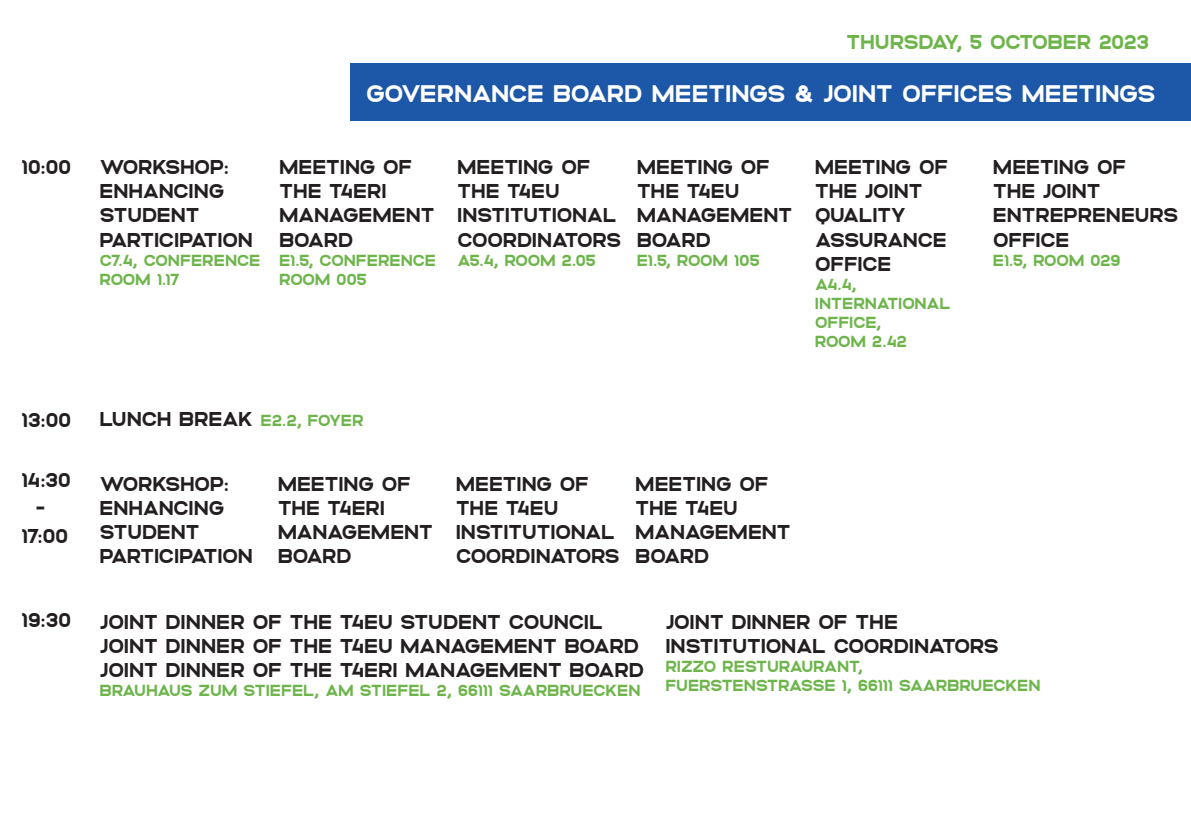
<style>
.page{position:relative;width:1191px;height:840px;background:#fff}
.page>*{position:absolute;margin:0;border:0;box-sizing:border-box;transform-origin:0 0}
.t1{font:24px "Altero";letter-spacing:-.03em;color:#fff}
.t2{font:20px/24px "Altero";letter-spacing:-.02em;color:#231f20}
.t3{font:20px "Altero";letter-spacing:-.04em;color:#6db54b}
.t4{font:16px/19.2px "Altero";letter-spacing:-.03em;color:#6db54b}
.s1{font-size:16px;color:#6db54b}
</style>
<div class="page">
<div style="left:350px;top:63px;width:841px;height:58px;background:#1d57a7"></div>
<p class="t3" style="left:846px;top:28px;width:305px">THURSDAY, 5 OCTOBER 2023</p>
<p class="t1" style="left:366px;top:76px;width:791px">GOVERNANCE BOARD MEETINGS &amp; JOINT OFFICES MEETINGS</p>
<p class="t2" style="left:21px;top:154px;width:52px">10:00</p>
<p class="t2" style="left:100px;top:154px;width:155px">WORKSHOP:<br>ENHANCING<br>STUDENT<br>PARTICIPATION</p>
<p class="t4" style="left:100px;top:249px;width:162px">C7.4, CONFERENCE<br>ROOM 1.17</p>
<p class="t2" style="left:279px;top:154px;width:157px">MEETING OF<br>THE T4ERI<br>MANAGEMENT<br>BOARD</p>
<p class="t4" style="left:279px;top:249px;width:158px">E1.5, CONFERENCE<br>ROOM 005</p>
<p class="t2" style="left:457px;top:154px;width:166px">MEETING OF<br>THE T4EU<br>INSTITUTIONAL<br>COORDINATORS</p>
<p class="t4" style="left:457px;top:249px;width:140px">A5.4, ROOM 2.05</p>
<p class="t2" style="left:637px;top:154px;width:157px">MEETING OF<br>THE T4EU<br>MANAGEMENT<br>BOARD</p>
<p class="t4" style="left:637px;top:249px;width:125px">E1.5, ROOM 105</p>
<p class="t2" style="left:815px;top:154px;width:135px">MEETING OF<br>THE JOINT<br>QUALITY<br>ASSURANCE<br>OFFICE</p>
<p class="t4" style="left:815px;top:273px;width:137px">A4.4,<br>INTERNATIONAL<br>OFFICE,<br>ROOM 2.42</p>
<p class="t2" style="left:993px;top:154px;width:187px">MEETING OF<br>THE JOINT<br>ENTREPRENEURS<br>OFFICE</p>
<p class="t4" style="left:993px;top:249px;width:129px">E1.5, ROOM 029</p>
<p class="t2" style="left:21px;top:406px;width:52px">13:00</p>
<p class="t2" style="left:100px;top:406px;width:266px">LUNCH BREAK <span class="s1">E2.2, FOYER</span></p>
<p class="t2" style="left:21px;top:464px;width:51px;line-height:28px;text-align:center">14:30 -<br>17:00</p>
<p class="t2" style="left:100px;top:471px;width:155px">WORKSHOP:<br>ENHANCING<br>STUDENT<br>PARTICIPATION</p>
<p class="t2" style="left:278px;top:471px;width:157px">MEETING OF<br>THE T4ERI<br>MANAGEMENT<br>BOARD</p>
<p class="t2" style="left:456px;top:471px;width:166px">MEETING OF<br>THE T4EU<br>INSTITUTIONAL<br>COORDINATORS</p>
<p class="t2" style="left:635px;top:471px;width:157px">MEETING OF<br>THE T4EU<br>MANAGEMENT<br>BOARD</p>
<p class="t2" style="left:21px;top:606px;width:52px">19:30</p>
<p class="t2" style="left:100px;top:608px;width:546px">JOINT DINNER OF THE T4EU STUDENT COUNCIL<br>JOINT DINNER OF THE T4EU MANAGEMENT BOARD<br>JOINT DINNER OF THE T4ERI MANAGEMENT BOARD</p>
<p class="t4" style="left:100px;top:679px;width:542px">BRAUHAUS ZUM STIEFEL, AM STIEFEL 2, 66111 SAARBRUECKEN</p>
<p class="t2" style="left:665px;top:608px;width:335px">JOINT DINNER OF THE<br>INSTITUTIONAL COORDINATORS</p>
<p class="t4" style="left:665px;top:655px;width:377px">RIZZO RESTURAURANT,<br>FUERSTENSTRASSE 1, 66111 SAARBRUECKEN</p>
</div>
